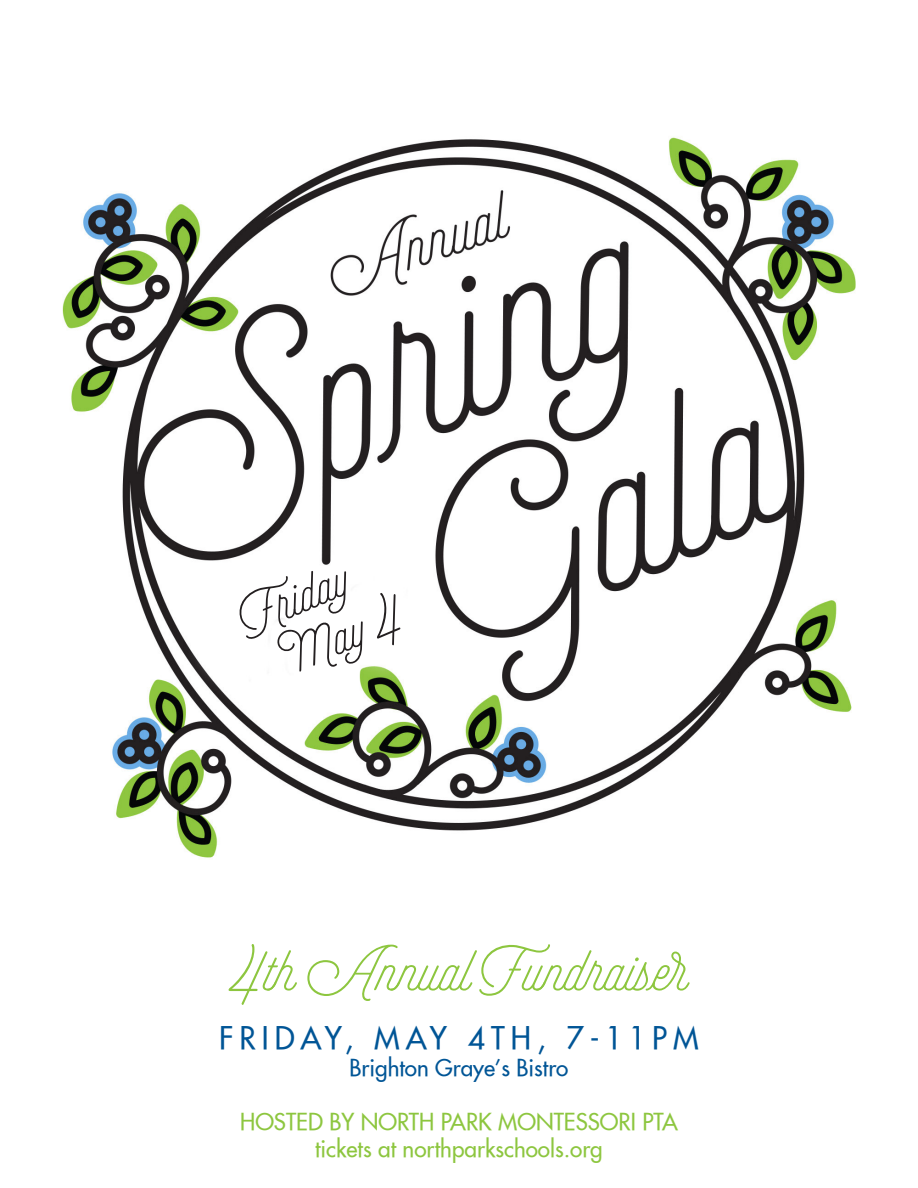
<style>
.page{position:relative;width:918px;height:1188px;background:#fff}
.page>*{position:absolute;margin:0;border:0;box-sizing:border-box;transform-origin:0 0}
.t1{font:67.95px "Selfie";color:#8dc63f}
.t2{font:59.1px "Selfie";color:#231f20}
.t3{font:30px "Futura Extended";letter-spacing:.2em;color:#005596}
.t4{font:22.5px "Futura Extended";color:#8dc63f}
.t5{font:22.5px "Futura Extended";color:#005596}
</style>
<div class="page">
<img style="left:62px;top:137px;width:794px;height:721px">
<p class="t2" style="left:227px;top:588px;width:117px;rotate:-23deg">Friday</p>
<p class="t2" style="left:271px;top:626px;width:125px;rotate:-23deg">May 4</p>
<p class="t1" style="left:230px;top:930px;width:463px">4th Annual Fundraiser</p>
<p class="t3" style="left:219px;top:1018px;width:481px">FRIDAY, MAY 4TH, 7-11PM</p>
<p class="t5" style="left:350px;top:1053px;width:220px">Brighton Graye’s Bistro</p>
<p class="t4" style="left:240px;top:1107px;width:439px">HOSTED BY NORTH PARK MONTESSORI PTA</p>
<p class="t4" style="left:315px;top:1134px;width:289px">tickets at northparkschools.org</p>
</div>
